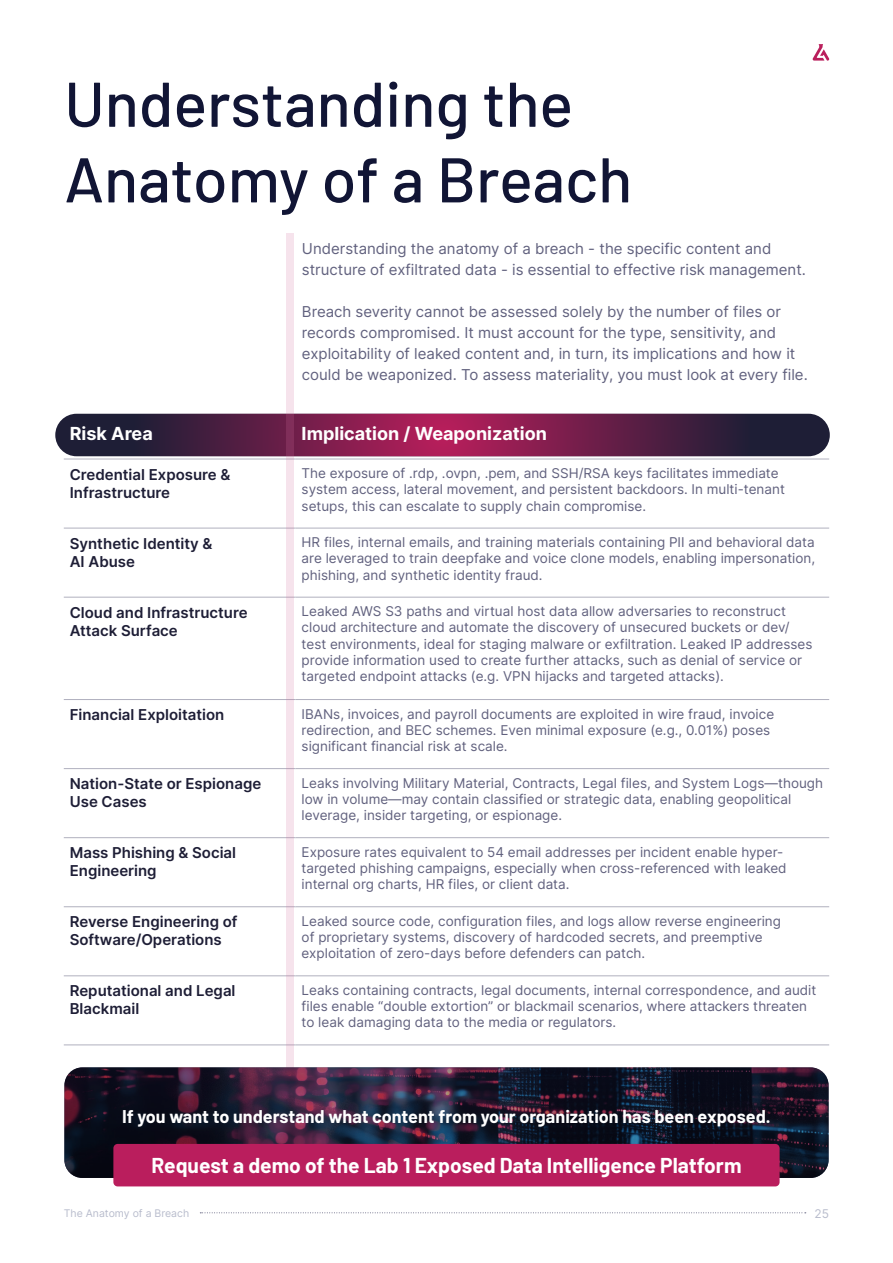
<style>
.page{position:relative;width:893px;height:1263px;background:#fff}
.page>*{position:absolute;margin:0;border:0;box-sizing:border-box;transform-origin:0 0}
.t1{font:500 63px/75.6px "Barlow";color:#111535}
.t2{font:700 21px "Barlow";color:#fff}
.t3{font:700 18px "Barlow";color:#fff}
.t4{font:700 18px "Inter";color:#fff}
.t5{font:15px/21px "Inter";color:#61617e}
.t6{font:600 15px/18px "Inter";color:#1e1e36}
.t7{font:13.5px/16.2px "Inter";color:#61617e}
.t8{font:12px "Inter";color:#b8bccc}
.t9{font:10.5px "Inter";color:#b8bccc}
</style>
<div class="page">
<svg style="left:200px;top:1212px;width:606px;height:1px"></svg>
<div style="left:55px;top:414px;width:775px;height:42px;background:#1e1e36;border-radius:21px"></div>
<svg style="left:154px;top:414px;width:578px;height:42px;background:#701e49"></svg>
<hr style="left:64px;top:459px;width:232px;height:1px;background:#b0b0be">
<hr style="left:296px;top:459px;width:533px;height:1px;background:#b0b0be">
<hr style="left:64px;top:528px;width:232px;height:1px;background:#b0b0be">
<hr style="left:296px;top:528px;width:533px;height:1px;background:#b0b0be">
<hr style="left:64px;top:597px;width:232px;height:1px;background:#b0b0be">
<hr style="left:296px;top:597px;width:533px;height:1px;background:#b0b0be">
<hr style="left:64px;top:699px;width:232px;height:1px;background:#b0b0be">
<hr style="left:296px;top:699px;width:533px;height:1px;background:#b0b0be">
<hr style="left:64px;top:768px;width:232px;height:1px;background:#b0b0be">
<hr style="left:296px;top:768px;width:533px;height:1px;background:#b0b0be">
<hr style="left:64px;top:837px;width:232px;height:1px;background:#b0b0be">
<hr style="left:296px;top:837px;width:533px;height:1px;background:#b0b0be">
<hr style="left:64px;top:906px;width:232px;height:1px;background:#b0b0be">
<hr style="left:296px;top:906px;width:533px;height:1px;background:#b0b0be">
<hr style="left:64px;top:975px;width:232px;height:1px;background:#b0b0be">
<hr style="left:296px;top:975px;width:533px;height:1px;background:#b0b0be">
<hr style="left:64px;top:1044px;width:232px;height:1px;background:#b0b0be">
<hr style="left:296px;top:1044px;width:533px;height:1px;background:#b0b0be">
<svg style="left:286px;top:234px;width:7px;height:833px;background:#efd9e3"></svg>
<img style="left:64px;top:1067px;width:765px;height:111px">
<div style="left:113px;top:1144px;width:667px;height:42px;background:#ba1e5d;border-radius:4px"></div>
<svg style="left:813px;top:44px;width:16px;height:17px"></svg>
<h1 class="t1" style="left:64px;top:61px;width:569px">Understanding the<br>Anatomy of a Breach</h1>
<p class="t5" style="left:302px;top:238px;width:506px">Understanding the anatomy of a breach - the specific content and structure of exfiltrated data - is essential to effective risk management.</p>
<p class="t5" style="left:302px;top:301px;width:507px">Breach severity cannot be assessed solely by the number of files or records compromised. It must account for the type, sensitivity, and exploitability of leaked content and, in turn, its implications and how it could be weaponized. To assess materiality, you must look at every file.</p>
<h3 class="t4" style="left:70px;top:420px;width:85px">Risk Area</h3>
<h3 class="t4" style="left:302px;top:420px;width:247px">Implication / Weaponization</h3>
<p class="t6" style="left:70px;top:465px;width:162px">Credential Exposure &amp;<br>Infrastructure</p>
<p class="t7" style="left:302px;top:465px;width:485px">The exposure of .rdp, .ovpn, .pem, and SSH/RSA keys facilitates immediate system access, lateral movement, and persistent backdoors. In multi-tenant setups, this can escalate to supply chain compromise.</p>
<p class="t6" style="left:70px;top:534px;width:144px">Synthetic Identity &amp;<br>AI Abuse</p>
<p class="t7" style="left:302px;top:534px;width:515px;text-align:justify">HR files, internal emails, and training materials containing PII and behavioral data are leveraged to train deepfake and voice clone models, enabling impersonation, phishing, and synthetic identity fraud.</p>
<p class="t6" style="left:70px;top:603px;width:179px">Cloud and Infrastructure<br>Attack Surface</p>
<p class="t7" style="left:302px;top:603px;width:512px">Leaked AWS S3 paths and virtual host data allow adversaries to reconstruct cloud architecture and automate the discovery of unsecured buckets or dev/ test environments, ideal for staging malware or exfiltration. Leaked IP addresses provide information used to create further attacks, such as denial of service or targeted endpoint attacks (e.g. VPN hijacks and targeted attacks).</p>
<p class="t6" style="left:70px;top:705px;width:156px">Financial Exploitation</p>
<p class="t7" style="left:302px;top:705px;width:474px">IBANs, invoices, and payroll documents are exploited in wire fraud, invoice redirection, and BEC schemes. Even minimal exposure (e.g., 0.01%) poses significant financial risk at scale.</p>
<p class="t6" style="left:70px;top:774px;width:193px">Nation-State or Espionage<br>Use Cases</p>
<p class="t7" style="left:302px;top:774px;width:523px">Leaks involving Military Material, Contracts, Legal files, and System Logs—though low in volume—may contain classified or strategic data, enabling geopolitical leverage, insider targeting, or espionage.</p>
<p class="t6" style="left:70px;top:843px;width:168px">Mass Phishing &amp; Social<br>Engineering</p>
<p class="t7" style="left:302px;top:843px;width:486px">Exposure rates equivalent to 54 email addresses per incident enable hyper&shy;targeted phishing campaigns, especially when cross-referenced with leaked internal org charts, HR files, or client data.</p>
<p class="t6" style="left:70px;top:912px;width:169px">Reverse Engineering of<br>Software/Operations</p>
<p class="t7" style="left:302px;top:912px;width:481px">Leaked source code, configuration files, and logs allow reverse engineering of proprietary systems, discovery of hardcoded secrets, and preemptive exploitation of zero-days before defenders can patch.</p>
<p class="t6" style="left:70px;top:981px;width:167px">Reputational and Legal<br>Blackmail</p>
<p class="t7" style="left:302px;top:981px;width:516px">Leaks containing contracts, legal documents, internal correspondence, and audit files enable “double extortion” or blackmail scenarios, where attackers threaten to leak damaging data to the media or regulators.</p>
<h3 class="t3" style="left:122px;top:1103px;width:650px">If you want to understand what content from your organization has been exposed.</h3>
<h2 class="t2" style="left:151px;top:1150px;width:592px">Request a demo of the Lab 1 Exposed Data Intelligence Platform</h2>
<p class="t9" style="left:64px;top:1205px;width:127px">The Anatomy of a Breach</p>
<p class="t8" style="left:815px;top:1205px;width:16px">25</p>
</div>
